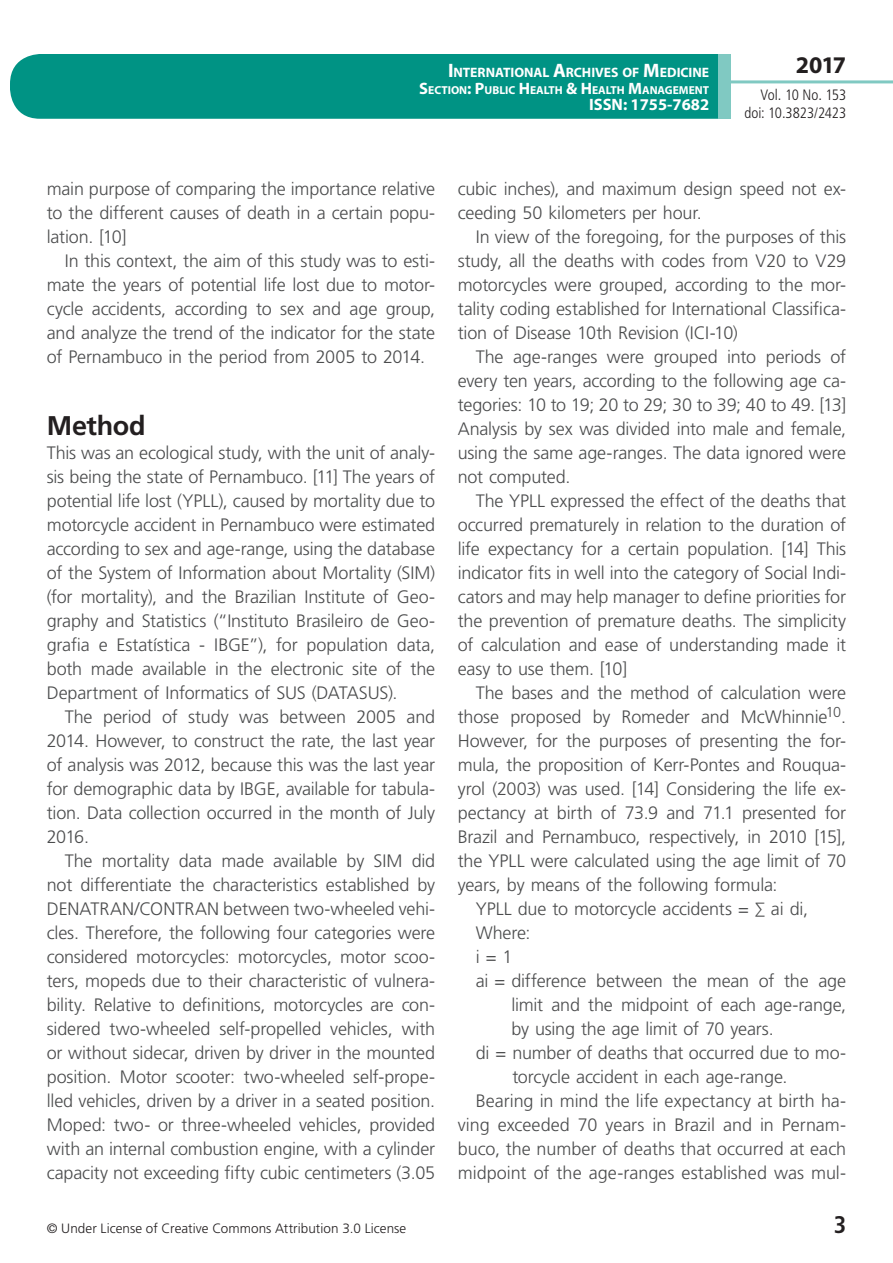
<style>
.page{position:relative;width:893px;height:1263px;background:#fff}
.page>*{position:absolute;margin:0;border:0;box-sizing:border-box;transform-origin:0 0}
.t1{font:700 27px "Frutiger LT Std";letter-spacing:-.01em;color:#231f20}
.t2{font:700 24px "Myriad Pro";color:#231f20}
.t3{font:700 condensed 24px "Frutiger LT Std";color:#231f20}
.t4{font:300 18px/24px "Frutiger LT Std";letter-spacing:-.01em;color:#4b4c4d;text-align:justify}
.t5{font:700 16.5px "Myriad Pro";color:#fff}
.t6{font:300 condensed 15px/18px "Frutiger LT Std";letter-spacing:-.005em;color:#231f20;text-align:right}
.t7{font:700 13.65px "Myriad Pro";letter-spacing:-.005em;color:#fff}
.t8{font:300 13.5px "Frutiger LT Std";letter-spacing:.005em;color:#231f20}
.t9{font:700 11.55px "Myriad Pro";color:#fff}
.s1{font-size:19.5px}
.s2{font-size:16.5px}
</style>
<div class="page">
<div style="left:10px;top:54px;width:775px;height:65px;background:#009384;border-radius:30px"></div>
<div style="left:732px;top:0;width:161px;height:157px;background:#fff"></div>
<hr style="left:730px;top:80px;width:163px;height:3px;background:#80c9c2">
<div style="left:718px;top:54px;width:13px;height:65px;background:#80c9c2"></div>
<p class="t7" style="left:448px;top:64px;width:263px"><span class="s1">I</span>NTERNATIONAL <span class="s1">A</span>RCHIVES OF <span class="s1">M</span>EDICINE</p>
<p class="t9" style="left:419px;top:82px;width:291px"><span class="s2">S</span>ECTION<span class="s2">: P</span>UBLIC <span class="s2">H</span> EALTH <span class="s2">&amp; H</span> EALTH <span class="s2">M</span>ANAGEMENT</p>
<p class="t5" style="left:589px;top:94px;width:122px">ISSN: 1755-7682</p>
<h2 class="t2" style="left:796px;top:49px;width:52px">2017</h2>
<p class="t6" style="left:744px;top:86px;width:103px">Vol. 10 No. 153 doi: 10.3823/2423</p>
<p class="t4" style="left:47px;top:177px;width:390px">main purpose of comparing the importance relative to the different causes of death in a certain popu&shy;lation. [10]</p>
<p class="t4" style="left:47px;top:249px;width:390px;text-indent:18px">In this context, the aim of this study was to esti&shy;mate the years of potential life lost due to motor&shy;cycle accidents, according to sex and age group, and analyze the trend of the indicator for the state of Pernambuco in the period from 2005 to 2014.</p>
<h1 class="t1" style="left:47px;top:410px;width:100px">Method</h1>
<p class="t4" style="left:47px;top:441px;width:390px">This was an ecological study, with the unit of analy&shy;sis being the state of Pernambuco. [11] The years of potential life lost (YPLL), caused by mortality due to motorcycle accident in Pernambuco were estimated according to sex and age-range, using the database of the System of Information about Mortality (SIM) (for mortality), and the Brazilian Institute of Geo&shy;graphy and Statistics (“Instituto Brasileiro de Geo&shy;grafia e Estatística - IBGE”), for population data, both made available in the electronic site of the Department of Informatics of SUS (DATASUS).</p>
<p class="t4" style="left:47px;top:705px;width:390px;text-indent:18px">The period of study was between 2005 and 2014. However, to construct the rate, the last year of analysis was 2012, because this was the last year for demographic data by IBGE, available for tabula&shy;tion. Data collection occurred in the month of July 2016.</p>
<p class="t4" style="left:47px;top:849px;width:390px;text-indent:18px">The mortality data made available by SIM did not differentiate the characteristics established by DENATRAN/CONTRAN between two-wheeled vehi&shy;cles. Therefore, the following four categories were considered motorcycles: motorcycles, motor scoo&shy;ters, mopeds due to their characteristic of vulnera&shy;bility. Relative to definitions, motorcycles are con&shy;sidered two-wheeled self-propelled vehicles, with or without sidecar, driven by driver in the mounted position. Motor scooter: two-wheeled self-prope&shy;lled vehicles, driven by a driver in a seated position.<br>Moped: two- or three-wheeled vehicles, provided with an internal combustion engine, with a cylinder capacity not exceeding fifty cubic centimeters (3.05</p>
<p class="t4" style="left:458px;top:177px;width:390px">cubic inches), and maximum design speed not ex&shy;ceeding 50 kilometers per hour.</p>
<p class="t4" style="left:458px;top:225px;width:390px;text-indent:18px">In view of the foregoing, for the purposes of this study, all the deaths with codes from V20 to V29 motorcycles were grouped, according to the mor&shy;tality coding established for International Classifica&shy;tion of Disease 10th Revision (ICI-10)</p>
<p class="t4" style="left:458px;top:345px;width:390px;text-indent:18px">The age-ranges were grouped into periods of every ten years, according to the following age ca&shy;tegories: 10 to 19; 20 to 29; 30 to 39; 40 to 49. [13] Analysis by sex was divided into male and female, using the same age-ranges. The data ignored were not computed.</p>
<p class="t4" style="left:458px;top:489px;width:390px;text-indent:18px">The YPLL expressed the effect of the deaths that occurred prematurely in relation to the duration of life expectancy for a certain population. [14] This indicator fits in well into the category of Social Indi&shy;cators and may help manager to define priorities for the prevention of premature deaths. The simplicity of calculation and ease of understanding made it easy to use them. [10]</p>
<p class="t4" style="left:476px;top:681px;width:372px">The bases and the method of calculation were</p>
<p class="t4" style="left:458px;top:705px;width:390px">those proposed by Romeder and McWhinnie<sup>10</sup>.</p>
<p class="t4" style="left:458px;top:729px;width:390px">However, for the purposes of presenting the for-</p>
<p class="t4" style="left:458px;top:753px;width:390px">mula, the proposition of Kerr-Pontes and Rouqua-</p>
<p class="t4" style="left:458px;top:777px;width:390px">yrol (2003) was used. [14] Considering the life ex-</p>
<p class="t4" style="left:458px;top:801px;width:390px">pectancy at birth of 73.9 and 71.1 presented for</p>
<p class="t4" style="left:458px;top:825px;width:390px">Brazil and Pernambuco, respectively, in 2010 [15],</p>
<p class="t4" style="left:458px;top:849px;width:390px">the YPLL were calculated using the age limit of 70</p>
<p class="t4" style="left:458px;top:873px;width:321px">years, by means of the following formula:</p>
<p class="t4" style="left:476px;top:897px;width:334px">YPLL due to motorcycle accidents = ∑ ai di,</p>
<p class="t4" style="left:476px;top:921px;width:56px">Where:</p>
<p class="t4" style="left:476px;top:945px;width:38px">i = 1</p>
<p class="t4" style="left:476px;top:969px;width:372px">ai = difference between the mean of the age</p>
<p class="t4" style="left:511px;top:993px;width:336px">limit and the midpoint of each age-range,</p>
<p class="t4" style="left:511px;top:1017px;width:264px">by using the age limit of 70 years.</p>
<p class="t4" style="left:476px;top:1041px;width:372px">di = number of deaths that occurred due to mo-</p>
<p class="t4" style="left:512px;top:1065px;width:277px">torcycle accident in each age-range.</p>
<p class="t4" style="left:476px;top:1089px;width:372px">Bearing in mind the life expectancy at birth ha-</p>
<p class="t4" style="left:458px;top:1113px;width:390px">ving exceeded 70 years in Brazil and in Pernam-</p>
<p class="t4" style="left:458px;top:1137px;width:390px">buco, the number of deaths that occurred at each</p>
<p class="t4" style="left:458px;top:1161px;width:390px">midpoint of the age-ranges established was mul-</p>
<p class="t8" style="left:47px;top:1220px;width:361px">© Under License of Creative Commons Attribution 3.0 License</p>
<h2 class="t3" style="left:834px;top:1210px;width:14px">3</h2>
</div>
